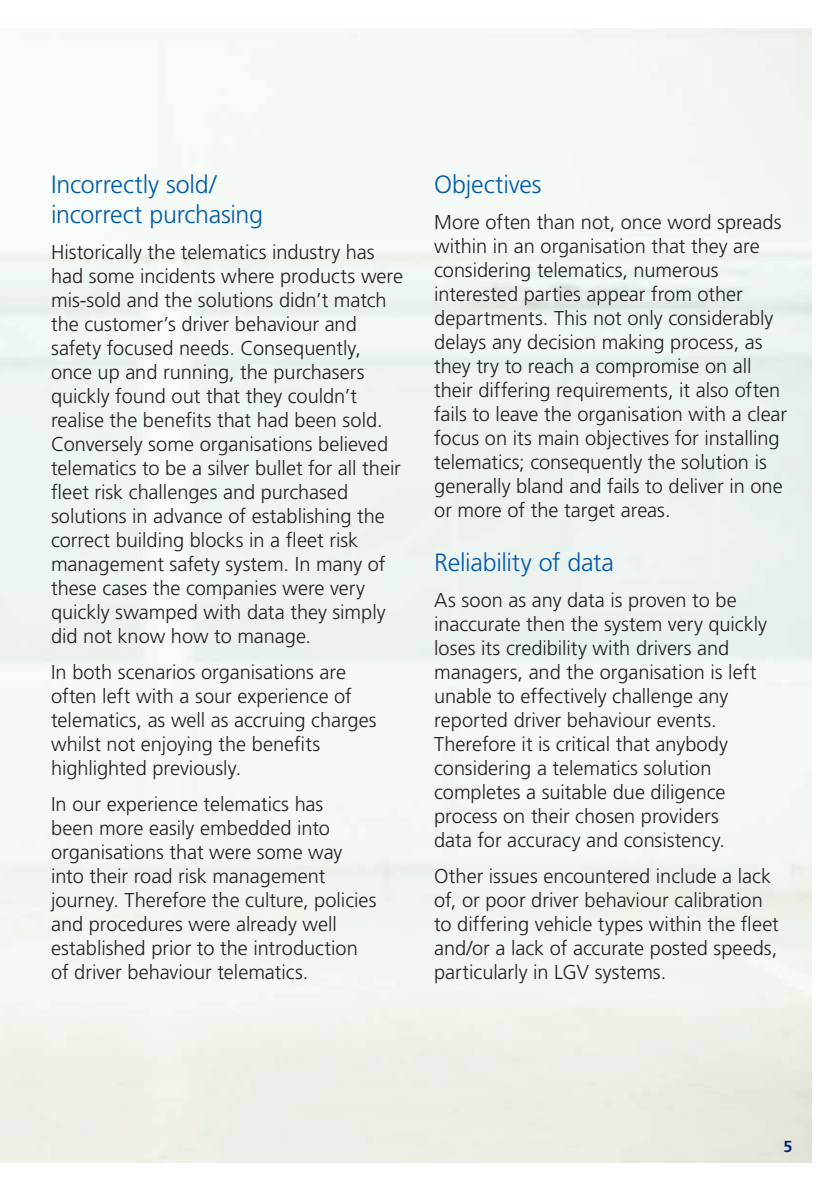
<style>
.page{position:relative;width:840px;height:1191px;background:#fff}
.page>*{position:absolute;margin:0;border:0;box-sizing:border-box;transform-origin:0 0}
.t1{font:300 25px/30px "Frutiger LT Std";letter-spacing:-.01em;color:#015aaa}
.t2{font:300 20px/24px "Frutiger LT Std";color:#231f20}
.t3{font:700 16px "Frutiger LT Std";color:#04286b}
</style>
<div class="page">
<p class="t1" style="left:51px;top:169px;width:213px">Incorrectly sold/ incorrect purchasing</p>
<p class="t2" style="left:51px;top:240px;width:353px">Historically the telematics industry has had some incidents where products were mis-sold and the solutions didn’t match the customer’s driver behaviour and safety focused needs. Consequently, once up and running, the purchasers quickly found out that they couldn’t realise the benefits that had been sold.<br>Conversely some organisations believed telematics to be a silver bullet for all their fleet risk challenges and purchased solutions in advance of establishing the correct building blocks in a fleet risk management safety system. In many of these cases the companies were very quickly swamped with data they simply did not know how to manage.</p>
<p class="t2" style="left:51px;top:660px;width:327px">In both scenarios organisations are often left with a sour experience of telematics, as well as accruing charges whilst not enjoying the benefits highlighted previously.</p>
<p class="t2" style="left:51px;top:792px;width:327px">In our experience telematics has<br>been more easily embedded into organisations that were some way into their road risk management journey. Therefore the culture, policies and procedures were already well established prior to the introduction of driver behaviour telematics.</p>
<p class="t1" style="left:434px;top:169px;width:109px">Objectives</p>
<p class="t2" style="left:434px;top:210px;width:354px">More often than not, once word spreads within in an organisation that they are considering telematics, numerous interested parties appear from other departments. This not only considerably delays any decision making process, as they try to reach a compromise on all their differing requirements, it also often fails to leave the organisation with a clear focus on its main objectives for installing telematics; consequently the solution is generally bland and fails to deliver in one or more of the target areas.</p>
<p class="t1" style="left:434px;top:547px;width:181px">Reliability of data</p>
<p class="t2" style="left:434px;top:588px;width:334px">As soon as any data is proven to be inaccurate then the system very quickly loses its credibility with drivers and managers, and the organisation is left unable to effectively challenge any reported driver behaviour events.<br>Therefore it is critical that anybody considering a telematics solution completes a suitable due diligence process on their chosen providers<br>data for accuracy and consistency.</p>
<p class="t2" style="left:434px;top:864px;width:346px">Other issues encountered include a lack of, or poor driver behaviour calibration to differing vehicle types within the fleet and/or a lack of accurate posted speeds, particularly in LGV systems.</p>
<p class="t3" style="left:783px;top:1137px;width:10px">5</p>
</div>
